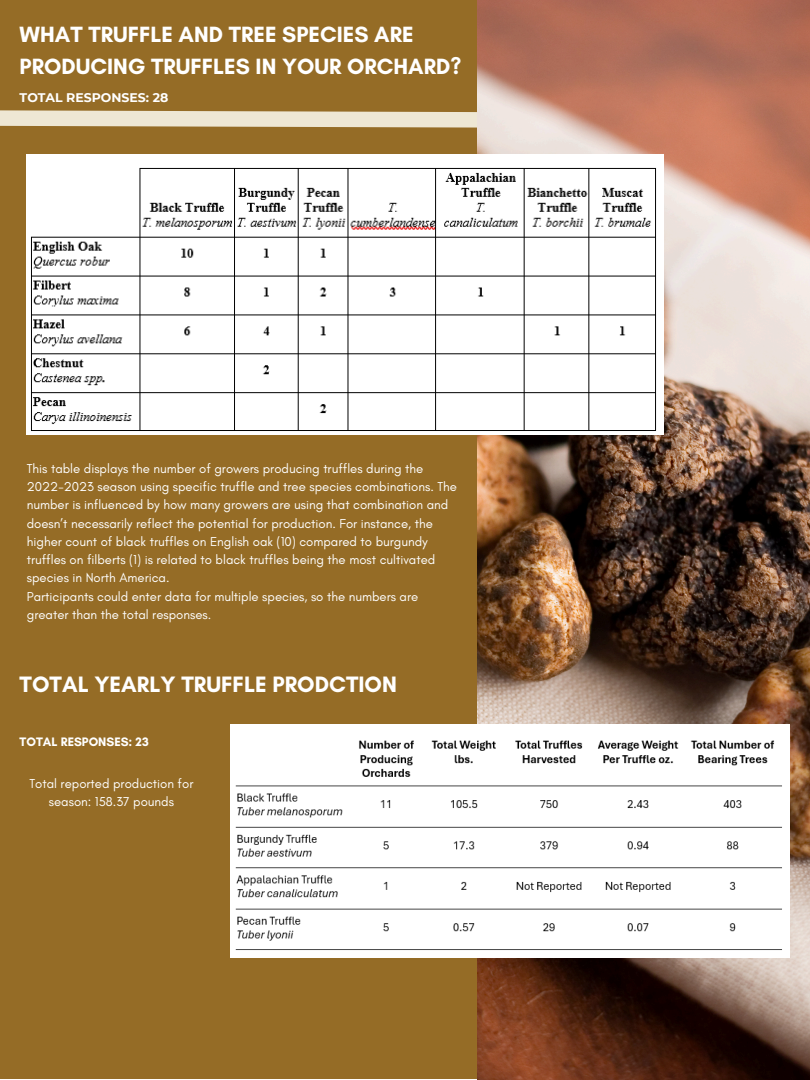
<style>
.page{position:relative;width:810px;height:1080px;background:#fff}
.page>*{position:absolute;margin:0;border:0;box-sizing:border-box;transform-origin:0 0}
.t1{font:700 22.69px "Glacial Indifference";color:#fff}
.t2{font:700 22.5px/31.4px "Glacial Indifference";color:#fff}
.t3{font:13.12px/18.2px "Glacial Indifference";color:#fff}
.t4{font:700 12.5px "Montserrat";color:#fff}
.t5{font:700 12.5px "Glacial Indifference";color:#fff}
</style>
<div class="page">
<div style="left:0;top:0;width:810px;height:113px;background:#956c26"></div>
<div style="left:0;top:123px;width:810px;height:956px;background:#956c26"></div>
<svg style="left:0;top:103px;width:478px;height:34px"></svg>
<img style="left:478px;top:0;width:332px;height:1080px">
<img style="left:27px;top:155px;width:636px;height:279px">
<img style="left:231px;top:724px;width:558px;height:233px">
<p class="t2" style="left:20px;top:19px;width:443px">WHAT TRUFFLE AND TREE SPECIES ARE<br>PRODUCING TRUFFLES IN YOUR ORCHARD?</p>
<p class="t4" style="left:20px;top:90px;width:150px">TOTAL RESPONSES: 28</p>
<p class="t3" style="left:27px;top:459px;width:432px">This table displays the number of growers producing truffles during the 2022-2023 season using specific truffle and tree species combinations. The number is influenced by how many growers are using that combination and doesn’t necessarily reflect the potential for production. For instance, the higher count of black truffles on English oak (10) compared to burgundy truffles on filberts (1) is related to black truffles being the most cultivated species in North America.</p>
<h1 class="t3" style="left:27px;top:587px;width:393px">Participants could enter data for multiple species, so the numbers are greater than the total responses.</h1>
<h2 class="t1" style="left:20px;top:671px;width:379px">TOTAL YEARLY TRUFFLE PRODCTION</h2>
<p class="t5" style="left:20px;top:734px;width:131px">TOTAL RESPONSES: 23</p>
<p class="t3" style="left:29px;top:774px;width:165px;text-align:center">Total reported production for season: 158.37 pounds</p>
</div>
